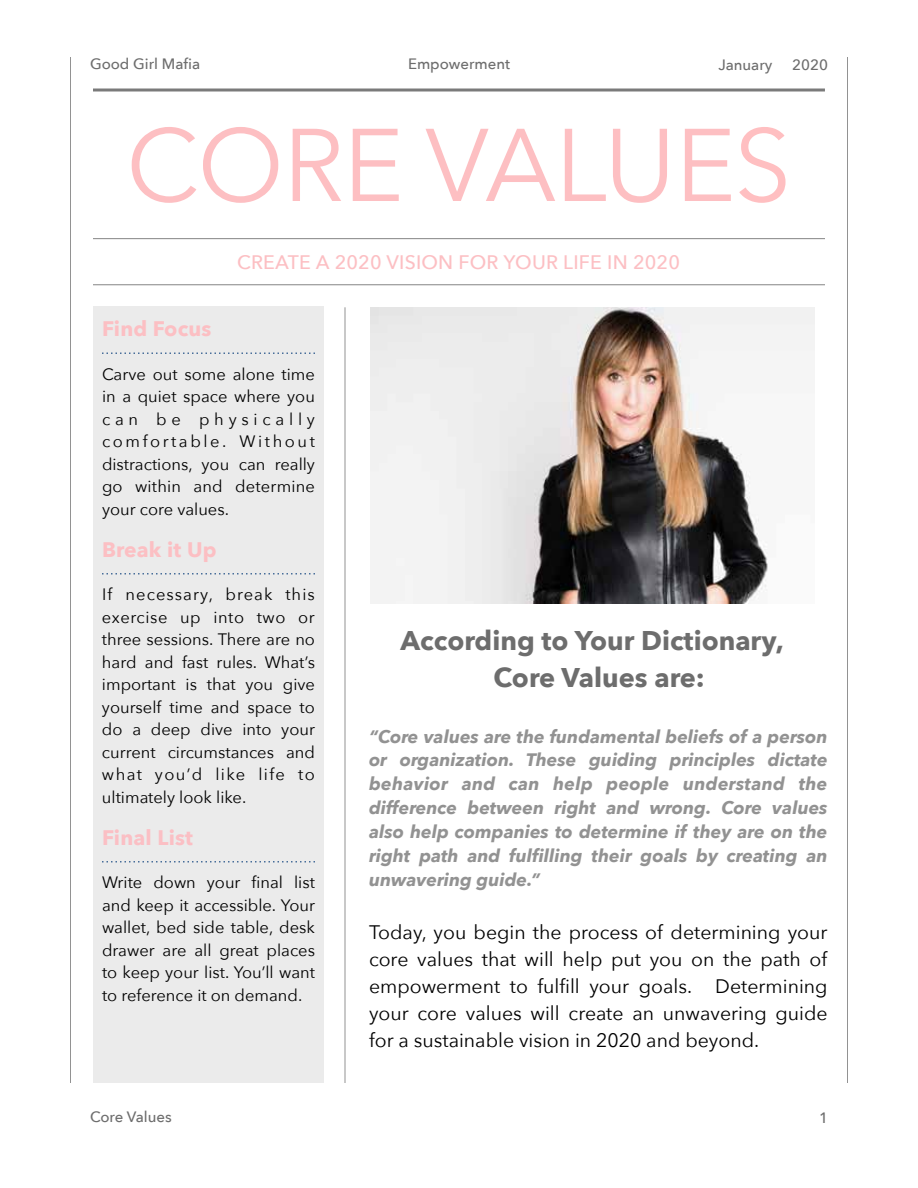
<style>
.page{position:relative;width:918px;height:1188px;background:#fff}
.page>*{position:absolute;margin:0;border:0;box-sizing:border-box;transform-origin:0 0}
.t1{font:102px "Avenir Next";letter-spacing:-.015em;color:#fdbfc2}
.t2{font:700 27px/37.5px "Avenir Next";color:#6d6d6d;text-align:center}
.t3{font:700 21px "Avenir Next";letter-spacing:.01em;color:#fcbfc3}
.t4{font:700 21px "Avenir Next";letter-spacing:.01em;color:#fbbfc4}
.t5{font:19.5px/27px "Avenir Next";color:#000;text-align:justify}
.t6{font:500 19.5px "Avenir Next";letter-spacing:.01em;color:#fcbfc3}
.t7{font:italic 700 18px/24px "Avenir Next";color:#929292;text-align:justify}
.t8{font:16.5px/22.5px "Avenir Next";color:#000;text-align:justify}
.t9{font:500 15px "Avenir Next";color:#6d6d6d}
.s1{color:#ffbfc1}
</style>
<div class="page">
<div style="left:93px;top:306px;width:231px;height:777px;background:#ebebeb"></div>
<svg style="left:102px;top:352px;width:213px;height:2px"></svg>
<svg style="left:102px;top:573px;width:213px;height:1px"></svg>
<svg style="left:102px;top:861px;width:213px;height:1px"></svg>
<hr style="left:345px;top:307px;width:1px;height:776px;background:#929292">
<hr style="left:70px;top:57px;width:1px;height:1026px;background:#929292">
<hr style="left:847px;top:57px;width:1px;height:1026px;background:#929292">
<hr style="left:93px;top:238px;width:732px;height:1px;background:#929292">
<hr style="left:93px;top:284px;width:732px;height:1px;background:#929292">
<svg style="left:93px;top:88px;width:732px;height:4px;background:#9b9b9b"></svg>
<img style="left:370px;top:307px;width:444px;height:296px">
<p class="t9" style="left:90px;top:51px;width:112px">Good Girl Mafia</p>
<p class="t9" style="left:408px;top:51px;width:104px">Empowerment</p>
<p class="t9" style="left:718px;top:52px;width:111px">January 3, 2020</p>
<h1 class="t1" style="left:126px;top:79px;width:667px">CORE VALUE<span class="s1">S</span></h1>
<p class="t6" style="left:237px;top:245px;width:445px">CREATE A 2020 VISION FOR YOUR LIFE IN 2020</p>
<p class="t3" style="left:102px;top:310px;width:111px">Find Focus</p>
<p class="t8" style="left:102px;top:362px;width:215px">Carve out some alone time in a quiet space where you can be physically comfortable. Without distractions, you can really go within and determine your core values.</p>
<p class="t3" style="left:102px;top:531px;width:116px">Break it Up</p>
<p class="t8" style="left:102px;top:582px;width:215px">If necessary, break this exercise up into two or three sessions. There are no hard and fast rules. What’s important is that you give yourself time and space to do a deep dive into your current circumstances and what you’d like life to ultimately look like.</p>
<p class="t4" style="left:102px;top:819px;width:93px">Final List</p>
<p class="t8" style="left:102px;top:870px;width:215px">Write down your final list and keep it accessible. Your wallet, bed side table, desk drawer are all great places to keep your list. You’ll want to reference it on demand.</p>
<h2 class="t2" style="left:400px;top:621px;width:385px">According to Your Dictionary,<br>Core Values are:</h2>
<p class="t7" style="left:369px;top:724px;width:460px">“Core values are the fundamental beliefs of a person or organization. These guiding principles dictate behavior and can help people understand the difference between right and wrong. Core values also help companies to determine if they are on the right path and fulfilling their goals by creating an unwavering guide.”</p>
<p class="t5" style="left:369px;top:918px;width:460px">Today, you begin the process of determining your core values that will help put you on the path of empowerment to fulfill your goals. Determining your core values will create an unwavering guide for a sustainable vision in 2020 and beyond.</p>
<p class="t9" style="left:90px;top:1104px;width:83px">Core Values</p>
<p class="t9" style="left:819px;top:1105px;width:10px">1</p>
</div>
